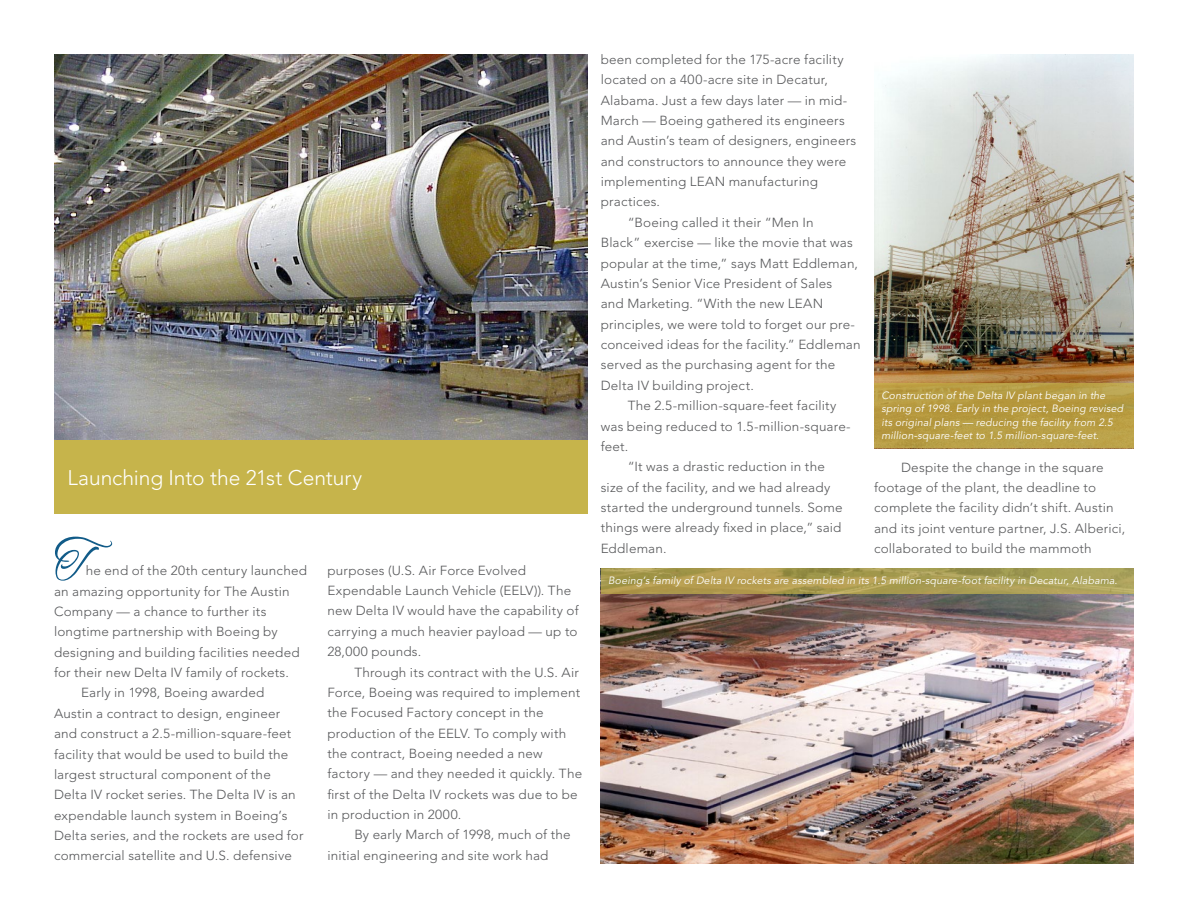
<style>
.page{position:relative;width:1188px;height:918px;background:#fff}
.page>*{position:absolute;margin:0;border:0;box-sizing:border-box;transform-origin:0 0}
.body_-_first_para{font:54px "Alex Brush";color:#115b88}
.t1{font:300 21px "Avenir LT Std";letter-spacing:-.005em;color:#fff}
.body{font:300 13.05px/20.4px "Avenir LT Std";letter-spacing:.015em;color:#57585a}
.body_-_first_para-2{font:300 13.05px/20.4px "Avenir LT Std";letter-spacing:.015em;color:#57585a}
.body_-_first_para-3{font:italic 10.5px/13.5px "Avenir LT Std";letter-spacing:.015em;color:#fff}
</style>
<div class="page">
<img style="left:54px;top:54px;width:533px;height:386px">
<div style="left:54px;top:440px;width:533px;height:73px;background:#c6b44b"></div>
<img style="left:601px;top:594px;width:533px;height:270px">
<svg style="left:601px;top:568px;width:533px;height:26px;background:#ab9d52"></svg>
<img style="left:874px;top:54px;width:260px;height:329px">
<div style="left:874px;top:383px;width:260px;height:65px;background:#b89d42"></div>
<p class="t1" style="left:68px;top:465px;width:296px">Launching Into the 21st Century</p>
<p class="body_-_first_para" style="left:54px;top:531px;width:37px">T</p>
<p class="body_-_first_para-2" style="left:54px;top:561px;width:255px;text-indent:32px">he end of the 20th century launched an amazing opportunity for The Austin Company — a chance to further its longtime partnership with Boeing by designing and building facilities needed for their new Delta IV family of rockets.</p>
<p class="body" style="left:54px;top:683px;width:251px;text-indent:27px">Early in 1998, Boeing awarded Austin a contract to design, engineer and construct a 2.5-million-square-feet facility that would be used to build the largest structural component of the Delta IV rocket series. The Delta IV is an expendable launch system in Boeing’s Delta series, and the rockets are used for commercial satellite and U.S. defensive</p>
<p class="body" style="left:327px;top:560px;width:253px">purposes (U.S. Air Force Evolved Expendable Launch Vehicle (EELV)). The new Delta IV would have the capability of carrying a much heavier payload — up to 28,000 pounds.</p>
<p class="body" style="left:327px;top:662px;width:256px;text-indent:27px">Through its contract with the U.S. Air Force, Boeing was required to implement the Focused Factory concept in the production of the EELV. To comply with the contract, Boeing needed a new factory — and they needed it quickly. The first of the Delta IV rockets was due to be in production in 2000.</p>
<p class="body" style="left:327px;top:825px;width:245px;text-indent:27px">By early March of 1998, much of the initial engineering and site work had</p>
<p class="body" style="left:601px;top:49px;width:257px">been completed for the 175-acre facility located on a 400-acre site in Decatur, Alabama. Just a few days later — in mid-March — Boeing gathered its engineers and Austin’s team of designers, engineers and constructors to announce they were implementing LEAN manufacturing practices.</p>
<p class="body" style="left:601px;top:212px;width:261px;text-indent:27px">“Boeing called it their “Men In<br>Black” exercise — like the movie that was popular at the time,” says Matt Eddleman, Austin’s Senior Vice President of Sales<br>and Marketing. “With the new LEAN principles, we were told to forget our pre&shy;conceived ideas for the facility.” Eddleman served as the purchasing agent for the Delta IV building project.</p>
<p class="body" style="left:601px;top:396px;width:252px;text-indent:27px">The 2.5-million-square-feet facility was being reduced to 1.5-million-square&shy;feet.</p>
<p class="body" style="left:601px;top:457px;width:243px;text-indent:27px">“It was a drastic reduction in the size of the facility, and we had already started the underground tunnels. Some things were already fixed in place,” said<br>Eddleman.</p>
<p class="body" style="left:874px;top:457px;width:253px;text-indent:27px">Despite the change in the square footage of the plant, the deadline to complete the facility didn’t shift. Austin and its joint venture partner, J.S. Alberici, collaborated to build the mammoth</p>
<p class="body_-_first_para-3" style="left:882px;top:389px;width:243px">Construction of the Delta IV plant began in the spring of 1998. Early in the project, Boeing revised its original plans — reducing the facility from 2.5 million-square-feet to 1.5 million-square-feet.</p>
<p class="body_-_first_para-3" style="left:608px;top:574px;width:511px">Boeing’s family of Delta IV rockets are assembled in its 1.5 million-square-foot facility in Decatur, Alabama.</p>
</div>
